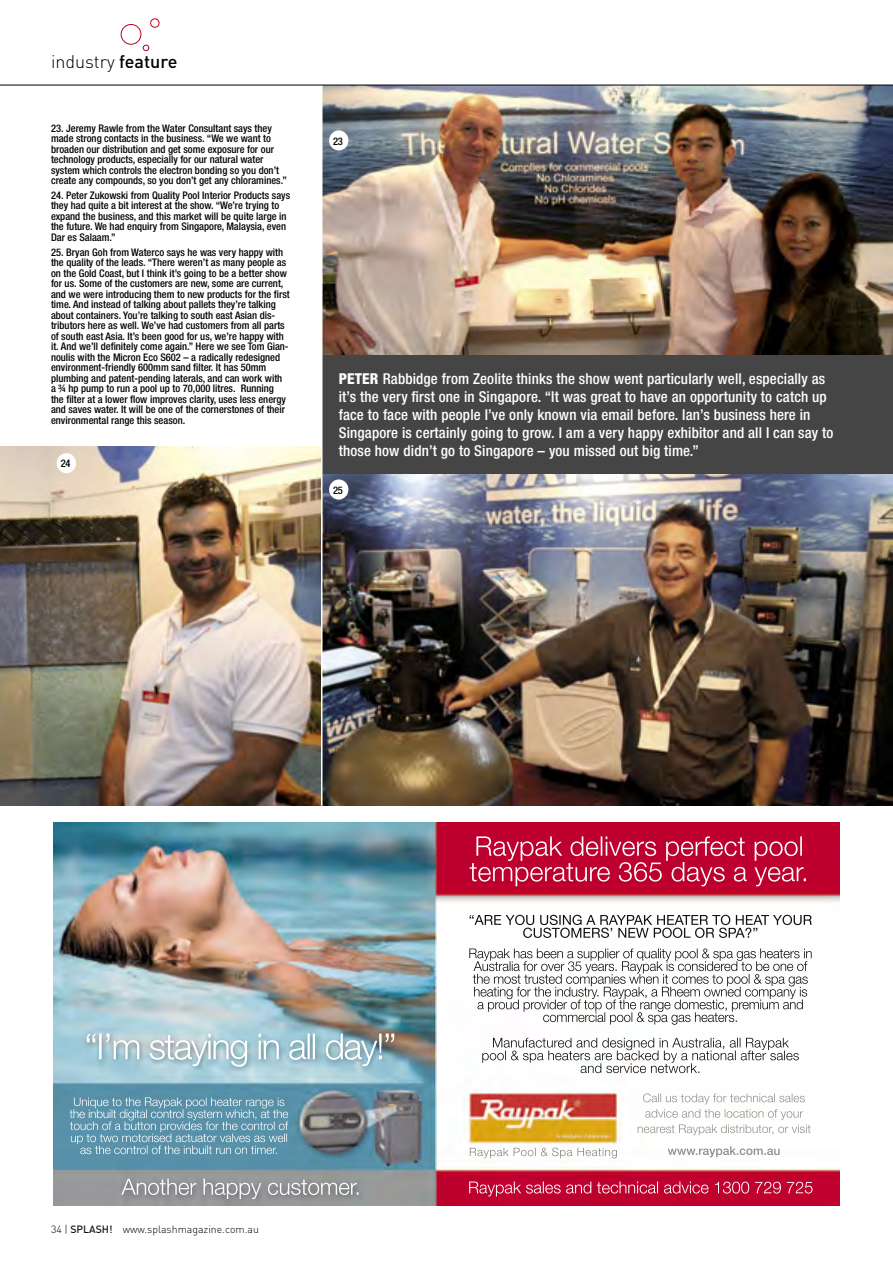
<style>
.page{position:relative;width:893px;height:1263px;background:#fff}
.page>*{position:absolute;margin:0;border:0;box-sizing:border-box;transform-origin:0 0}
.t1{font:300 18px "DIN";color:#000}
.t2{font:500 condensed 15px/18px "Helvetica Neue";letter-spacing:.01em;color:#fff}
.t3{font:500 condensed 10.5px/10.5px "Helvetica Neue";color:#000}
.t4{font:300 10.5px "DIN";color:#000}
.s1{font-family:"DIN Medium Alternate";font-weight:400}
.s2{font-weight:800}
.s3{font-family:"DIN Medium Alternate";font-weight:400;color:#16161a}
</style>
<div class="page">
<img style="left:53px;top:823px;width:787px;height:382px">
<img style="left:87px;top:1033px;width:307px;height:34px">
<img style="left:121px;top:1178px;width:228px;height:21px">
<img style="left:515px;top:915px;width:297px;height:10px">
<img style="left:523px;top:927px;width:234px;height:11px">
<img style="left:469px;top:948px;width:196px;height:13px">
<img style="left:697px;top:948px;width:115px;height:10px">
<img style="left:474px;top:961px;width:189px;height:12px">
<img style="left:667px;top:961px;width:140px;height:10px">
<img style="left:473px;top:974px;width:205px;height:10px">
<img style="left:712px;top:974px;width:96px;height:12px">
<img style="left:474px;top:987px;width:184px;height:9px">
<img style="left:662px;top:987px;width:145px;height:12px">
<img style="left:513px;top:999px;width:168px;height:13px">
<img style="left:706px;top:999px;width:97px;height:13px">
<img style="left:596px;top:1012px;width:138px;height:10px">
<img style="left:493px;top:1038px;width:205px;height:9px">
<img style="left:703px;top:1038px;width:86px;height:12px">
<img style="left:505px;top:1050px;width:204px;height:10px">
<img style="left:711px;top:1050px;width:88px;height:10px">
<img style="left:581px;top:1063px;width:116px;height:10px">
<img style="left:74px;top:1097px;width:187px;height:9px">
<svg style="left:262px;top:1097px;width:22px;height:11px"></svg>
<img style="left:70px;top:1109px;width:152px;height:9px">
<img style="left:225px;top:1109px;width:63px;height:11px">
<img style="left:70px;top:1121px;width:218px;height:9px">
<svg style="left:71px;top:1135px;width:12px;height:9px"></svg>
<img style="left:87px;top:1133px;width:178px;height:9px">
<img style="left:269px;top:1133px;width:18px;height:9px">
<img style="left:95px;top:1145px;width:182px;height:9px">
<img style="left:469px;top:1181px;width:250px;height:12px">
<img style="left:723px;top:1182px;width:90px;height:11px">
<img style="left:643px;top:1093px;width:162px;height:9px">
<img style="left:651px;top:1109px;width:141px;height:9px">
<img style="left:671px;top:1124px;width:134px;height:9px">
<svg style="left:806px;top:1124px;width:5px;height:9px"></svg>
<img style="left:699px;top:1146px;width:79px;height:11px">
<img style="left:470px;top:1147px;width:147px;height:11px">
<img style="left:476px;top:836px;width:326px;height:25px">
<img style="left:470px;top:862px;width:325px;height:20px">
<svg style="left:143px;top:45px;width:6px;height:6px"></svg>
<div style="left:121px;top:24px;width:20px;height:21px;border:1px solid #be0020;border-radius:50%"></div>
<div style="left:150px;top:18px;width:9px;height:10px;border:1px solid #be0020;border-radius:50%"></div>
<img style="left:322px;top:473px;width:571px;height:333px">
<img style="left:0;top:447px;width:321px;height:359px">
<img style="left:322px;top:86px;width:571px;height:269px">
<div style="left:322px;top:355px;width:571px;height:118px;background:#454545"></div>
<hr style="left:0;top:85px;width:893px;height:1px;background:#000">
<div style="left:329px;top:130px;width:19px;height:20px;background:#fff;border-radius:50%"></div>
<div style="left:57px;top:453px;width:19px;height:20px;background:#fff;border-radius:50%"></div>
<div style="left:329px;top:479px;width:19px;height:21px;background:#fff;border-radius:50%"></div>
<h1 class="t1" style="left:51px;top:50px;width:128px">industry <span class="s1">feature</span></h1>
<p class="t3" style="left:51px;top:122px;width:237px">23. Jeremy Rawle from the Water Consultant says they made strong contacts in the business. “We we want to broaden our distribution and get some exposure for our technology products, especially for our natural water system which controls the electron bonding so you don’t create any compounds, so you don’t get any chloramines.”</p>
<p class="t3" style="left:51px;top:190px;width:241px">24. Peter Zukowski from Quality Pool Interior Products says they had quite a bit interest at the show. “We’re trying to expand the business, and this market will be quite large in the future. We had enquiry from Singapore, Malaysia, even Dar es Salaam.”</p>
<p class="t3" style="left:51px;top:246px;width:240px">25. Bryan Goh from Waterco says he was very happy with the quality of the leads. “There weren’t as many people as on the Gold Coast, but I think it’s going to be a better show for us. Some of the customers are new, some are current, and we were introducing them to new products for the first time. And instead of talking about pallets they’re talking about containers. You’re talking to south east Asian dis&shy;tributors here as well. We’ve had customers from all parts of south east Asia. It’s been good for us, we’re happy with it. And we’ll definitely come again.” Here we see Tom Gian&shy;noulis with the Micron Eco S602 – a radically redesigned environment-friendly 600mm sand filter. It has 50mm plumbing and patent-pending laterals, and can work with a ¾ hp pump to run a pool up to 70,000 litres. Running<br>the filter at a lower flow improves clarity, uses less energy and saves water. It will be one of the cornerstones of their environmental range this season.</p>
<p class="t3" style="left:61px;top:458px;width:11px">24</p>
<p class="t3" style="left:333px;top:136px;width:11px">23</p>
<p class="t2" style="left:339px;top:370px;width:496px"><span class="s2">PETER</span> Rabbidge from Zeolite thinks the show went particularly well, especially as it’s the very first one in Singapore. “It was great to have an opportunity to catch up face to face with people I’ve only known via email before. Ian’s business here in Singapore is certainly going to grow. I am a very happy exhibitor and all I can say to those how didn’t go to Singapore – you missed out big time.”</p>
<p class="t3" style="left:333px;top:485px;width:11px">25</p>
<p class="t4" style="left:51px;top:1223px;width:209px">34 | <span class="s3">SPLASH!</span> www.splashmagazine.com.au</p>
</div>
